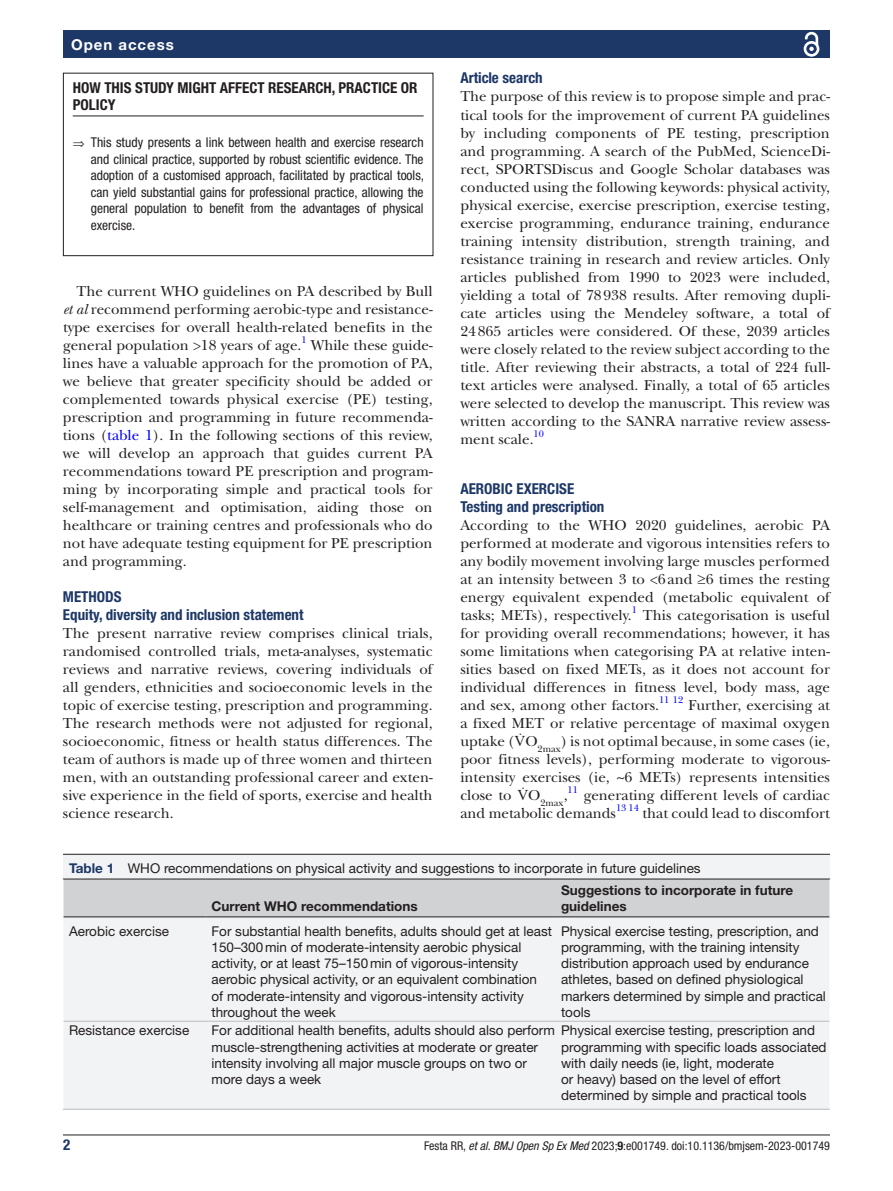
<style>
.page{position:relative;width:893px;height:1191px;background:#fff}
.page>*{position:absolute;margin:0;border:0;box-sizing:border-box;transform-origin:0 0}
.t1{font:15px/18px "New Baskerville";color:#231f20;text-align:justify}
.t2{font:700 condensed 15px/18px "Helvetica Neue LT Std";color:#1d3766}
.t3{font:700 condensed 15px/16.5px "Helvetica Neue LT Std";color:#231f20}
.t4{font:700 15px "Helvetica Neue LT Std";letter-spacing:.065em;color:#fff}
.t5{font:13.5px/16.2px "Helvetica Neue LT Std";color:#231f20}
.t6{font:condensed 13.5px/16.5px "Helvetica Neue LT Std";color:#231f20;text-align:justify}
.t7{font:700 13.5px/16.2px "Helvetica Neue LT Std";color:#231f20}
.t8{font:condensed 12px "Helvetica Neue LT Std";color:#231f20}
.t9{font:9.9px "New Baskerville";color:#00f}
.s1{font-style:italic}
.s2{color:#00f}
.s3{font-family:"Times New Roman"}
.s4{font-weight:700;color:#1d3766}
.s5{font-weight:700}
</style>
<div class="page">
<hr style="left:63px;top:1134px;width:767px;height:1px;background:#231f20">
<div style="left:63px;top:31px;width:767px;height:27px;background:#1d3766"></div>
<svg style="left:803px;top:31px;width:17px;height:26px"></svg>
<div style="left:63px;top:854px;width:767px;height:255px;background:#f2f3f4"></div>
<hr style="left:63px;top:854px;width:767px;height:1px;background:#231f20">
<div style="left:64px;top:879px;width:766px;height:37px;background:#d1d2d4"></div>
<hr style="left:63px;top:878px;width:142px;height:1px;background:#231f20">
<hr style="left:63px;top:916px;width:143px;height:1px;background:#231f20">
<hr style="left:206px;top:878px;width:349px;height:1px;background:#231f20">
<hr style="left:206px;top:916px;width:349px;height:1px;background:#231f20">
<hr style="left:555px;top:878px;width:275px;height:1px;background:#231f20">
<hr style="left:555px;top:916px;width:275px;height:1px;background:#231f20">
<hr style="left:63px;top:1021px;width:143px;height:1px;background:#bcbdc0">
<hr style="left:63px;top:1109px;width:142px;height:1px;background:#bcbdc0">
<hr style="left:206px;top:1021px;width:349px;height:1px;background:#bcbdc0">
<hr style="left:206px;top:1109px;width:349px;height:1px;background:#bcbdc0">
<hr style="left:555px;top:1021px;width:275px;height:1px;background:#bcbdc0">
<hr style="left:555px;top:1109px;width:275px;height:1px;background:#bcbdc0">
<hr style="left:63px;top:879px;width:1px;height:38px;background:#fff">
<hr style="left:63px;top:917px;width:1px;height:104px;background:#fff">
<hr style="left:63px;top:1021px;width:1px;height:88px;background:#fff">
<hr style="left:73px;top:116px;width:351px;height:1px;background:#231f20">
<div style="left:63px;top:73px;width:370px;height:183px;border:1px solid #231f20"></div>
<p class="t4" style="left:71px;top:35px;width:104px">Open access</p>
<p class="t3" style="left:73px;top:79px;width:346px">HOW THIS STUDY MIGHT AFFECT RESEARCH, PRACTICE OR<br>POLICY</p>
<p class="t6" style="left:91px;top:134px;width:335px;text-indent:-18px">⇒ This study presents a link between health and exercise research and clinical practice, supported by robust scientific evidence. The adoption of a customised approach, facilitated by practical tools, can yield substantial gains for professional practice, allowing the general population to benefit from the advantages of physical exercise.</p>
<p class="t1" style="left:63px;top:282px;width:371px;text-indent:14px">The current WHO guidelines on PA described by Bull <span class="s1">et al</span> recommend performing aerobic-type and resistance&shy;type exercises for overall health-related benefits in the general population &gt;18 years of age.</p>
<p class="t9" style="left:301px;top:334px;width:7px">1</p>
<p class="t1" style="left:63px;top:336px;width:371px;text-indent:248px">While these guide&shy;lines have a valuable approach for the promotion of PA, we believe that greater specificity should be added or complemented towards physical exercise (PE) testing, prescription and programming in future recommenda&shy;tions (<span class="s2">table 1</span>). In the following sections of this review, we will develop an approach that guides current PA recommendations toward PE prescription and program&shy;ming by incorporating simple and practical tools for self-management and optimisation, aiding those on healthcare or training centres and professionals who do not have adequate testing equipment for PE prescription and programming.</p>
<p class="t2" style="left:63px;top:588px;width:242px">METHODS<br>Equity, diversity and inclusion statement</p>
<p class="t1" style="left:63px;top:624px;width:371px">The present narrative review comprises clinical trials, randomised controlled trials, meta-analyses, systematic reviews and narrative reviews, covering individuals of all genders, ethnicities and socioeconomic levels in the topic of exercise testing, prescription and programming.<br>The research methods were not adjusted for regional, socioeconomic, fitness or health status differences. The team of authors is made up of three women and thirteen men, with an outstanding professional career and exten&shy;sive experience in the field of sports, exercise and health science research.</p>
<p class="t2" style="left:460px;top:69px;width:84px">Article search</p>
<p class="t1" style="left:460px;top:88px;width:371px">The purpose of this review is to propose simple and prac&shy;tical tools for the improvement of current PA guidelines by including components of PE testing, prescription and programming. A search of the PubMed, ScienceDi&shy;rect, SPORTSDiscus and Google Scholar databases was conducted using the following keywords: physical activity, physical exercise, exercise prescription, exercise testing, exercise programming, endurance training, endurance training intensity distribution, strength training, and resistance training in research and review articles. Only articles published from 1990 to 2023 were included, yielding a total of 78938 results. After removing dupli&shy;cate articles using the Mendeley software, a total of 24865 articles were considered. Of these, 2039 articles were closely related to the review subject according to the title. After reviewing their abstracts, a total of 224 full&shy;text articles were analysed. Finally, a total of 65 articles were selected to develop the manuscript. This review was written according to the SANRA narrative review assess&shy;ment scale.</p>
<p class="t9" style="left:534px;top:428px;width:12px">10</p>
<p class="t2" style="left:460px;top:479px;width:146px">AEROBIC EXERCISE<br>Testing and prescription</p>
<p class="t1" style="left:460px;top:516px;width:371px">According to the WHO 2020 guidelines, aerobic PA performed at moderate and vigorous intensities refers to any bodily movement involving large muscles performed at an intensity between 3 to &lt;6and ≥6 times the resting energy equivalent expended (metabolic equivalent of tasks; METs), respectively.</p>
<p class="t9" style="left:632px;top:604px;width:7px">1</p>
<p class="t1" style="left:460px;top:606px;width:371px;text-indent:183px">This categorisation is useful for providing overall recommendations; however, it has some limitations when categorising PA at relative inten&shy;sities based on fixed METs, as it does not account for individual differences in fitness level, body mass, age and sex, among other factors.</p>
<p class="t9" style="left:659px;top:694px;width:26px">11 12</p>
<p class="t1" style="left:460px;top:696px;width:371px;text-indent:228px">Further, exercising at a fixed MET or relative percentage of maximal oxygen uptake (<span class="s3">V</span><sup>̇</sup> O<sub>2max</sub>) is not optimal because, in some cases (ie, poor fitness levels), performing moderate to vigorous&shy;intensity exercises (ie, ~6 METs) represents intensities close to <span class="s3">V</span><sup>̇</sup> O<sub>2max</sub>,</p>
<p class="t9" style="left:568px;top:784px;width:12px">11</p>
<p class="t1" style="left:460px;top:786px;width:371px;text-indent:123px">generating different levels of cardiac and metabolic demands</p>
<p class="t9" style="left:616px;top:802px;width:24px">13 14</p>
<p class="t1" style="left:642px;top:804px;width:189px">that could lead to discomfort</p>
<p class="t5" style="left:69px;top:859px;width:633px"><span class="s4">Table 1</span> WHO recommendations on physical activity and suggestions to incorporate in future guidelines</p>
<p class="t7" style="left:212px;top:897px;width:208px">Current WHO recommendations</p>
<p class="t7" style="left:561px;top:881px;width:234px">Suggestions to incorporate in future guidelines</p>
<p class="t5" style="left:69px;top:922px;width:101px">Aerobic exercise</p>
<p class="t5" style="left:212px;top:922px;width:342px">For substantial health benefits, adults should get at least 150–300min of moderate-intensity aerobic physical activity, or at least 75–150min of vigorous-intensity aerobic physical activity, or an equivalent combination of moderate-intensity and vigorous-intensity activity throughout the week</p>
<p class="t5" style="left:561px;top:922px;width:266px">Physical exercise testing, prescription, and programming, with the training intensity distribution approach used by endurance athletes, based on defined physiological markers determined by simple and practical tools</p>
<p class="t5" style="left:69px;top:1022px;width:122px">Resistance exercise</p>
<p class="t5" style="left:212px;top:1022px;width:345px">For additional health benefits, adults should also perform muscle-strengthening activities at moderate or greater intensity involving all major muscle groups on two or more days a week</p>
<p class="t5" style="left:561px;top:1022px;width:267px">Physical exercise testing, prescription and programming with specific loads associated with daily needs (ie, light, moderate<br>or heavy) based on the level of effort determined by simple and practical tools</p>
<p class="t2" style="left:63px;top:1135px;width:9px">2</p>
<p class="t8" style="left:424px;top:1138px;width:407px">Festa RR, <span class="s1">et al</span>. <span class="s1">BMJ Open Sp Ex Med</span> 2023;<span class="s5">9</span>:e001749. doi:10.1136/bmjsem-2023-001749</p>
</div>
